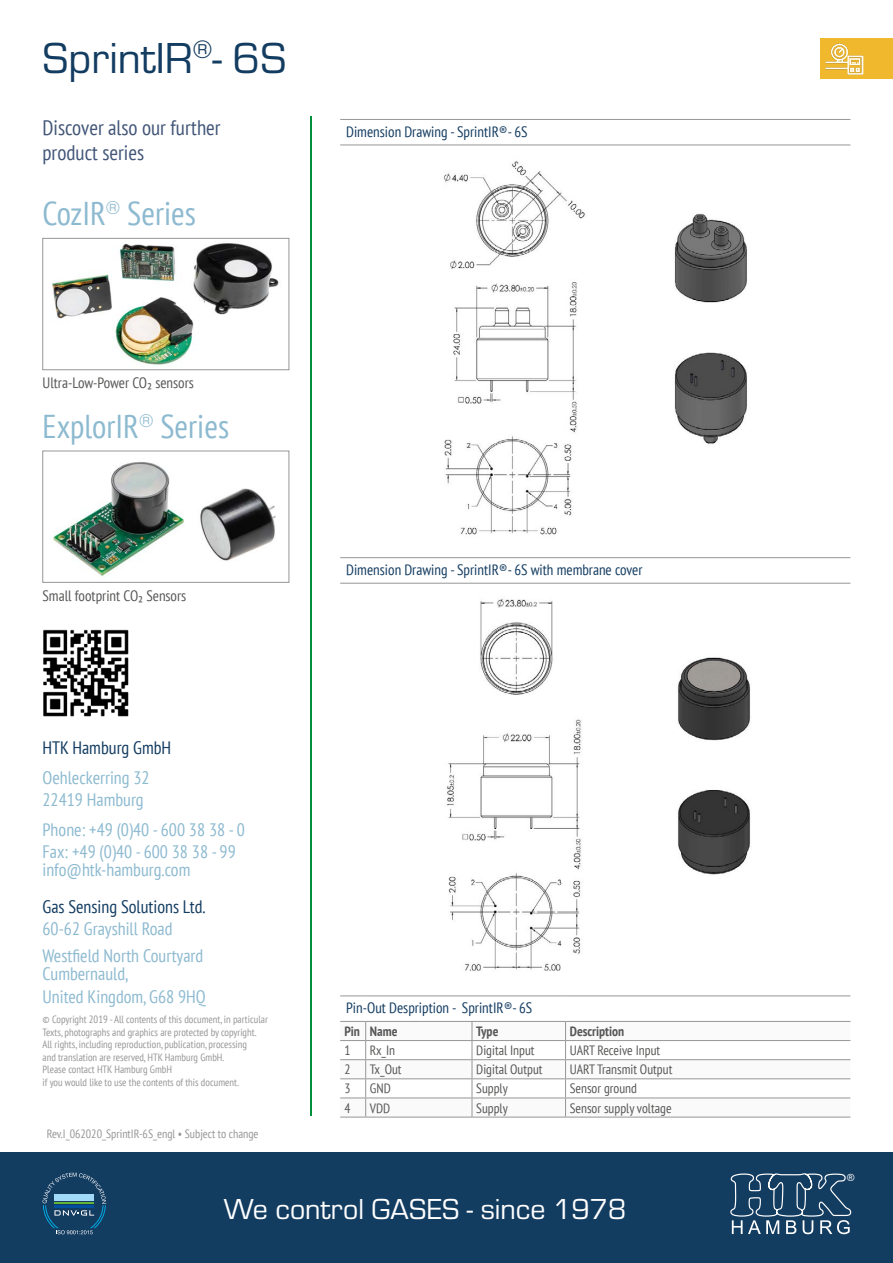
<style>
.page{position:relative;width:893px;height:1263px;background:#fff}
.page>*{position:absolute;margin:0;border:0;box-sizing:border-box;transform-origin:0 0}
.t1{font:45px "Eurostile";color:#133c61}
.t2{font:condensed 33px "PT Sans";color:#8dbad0}
.t3{font:30px "Eurostile";color:#fff}
.t4{font:condensed 21px/25.2px "PT Sans";color:#425678}
.t5{font:condensed 18px/22px "PT Sans";color:#8dbad0}
.t6{font:condensed 18px "PT Sans";color:#133c61}
.t7{font:condensed 15px "PT Sans";color:#133c61}
.t8{font:condensed 15px "PT Sans";color:#575756}
.t9{font:condensed 13.5px "PT Sans";color:#575756}
.t10{font:700 condensed 13.5px "PT Sans";color:#575756}
.t11{font:condensed 12px "PT Sans";color:#969696}
.t12{font:condensed 10.5px/12.6px "PT Sans";color:#969696}
.t13{font:9.9px "Arial";color:#fff}
</style>
<div class="page">
<hr style="left:310px;top:116px;width:2px;height:999px;background:#009039">
<div style="left:0;top:1152px;width:893px;height:111px;background:#133c61"></div>
<svg style="left:43px;top:1172px;width:63px;height:62px"></svg>
<svg style="left:730px;top:1173px;width:122px;height:61px"></svg>
<div style="left:821px;top:38px;width:72px;height:41px;background:#f0b82c"></div>
<img style="left:825px;top:43px;width:39px;height:31px">
<img style="left:43px;top:629px;width:86px;height:87px">
<img style="left:443px;top:161px;width:304px;height:374px">
<hr style="left:340px;top:119px;width:510px;height:1px;background:#969696">
<hr style="left:340px;top:145px;width:510px;height:1px;background:#969696">
<img style="left:447px;top:598px;width:304px;height:373px">
<hr style="left:340px;top:557px;width:510px;height:1px;background:#969696">
<hr style="left:340px;top:583px;width:510px;height:1px;background:#969696">
<img style="left:52px;top:243px;width:227px;height:124px">
<div style="left:43px;top:238px;width:246px;height:132px;border:1px solid #969696"></div>
<img style="left:53px;top:462px;width:223px;height:115px">
<div style="left:43px;top:451px;width:246px;height:132px;border:1px solid #969696"></div>
<svg style="left:340px;top:995px;width:26px;height:1px"></svg>
<hr style="left:366px;top:995px;width:106px;height:1px;background:#969696">
<hr style="left:472px;top:995px;width:94px;height:1px;background:#969696">
<hr style="left:566px;top:995px;width:284px;height:1px;background:#969696">
<svg style="left:340px;top:1021px;width:510px;height:97px"></svg>
<hr style="left:366px;top:1117px;width:106px;height:1px;background:#969696">
<hr style="left:472px;top:1117px;width:94px;height:1px;background:#969696">
<hr style="left:566px;top:1117px;width:284px;height:1px;background:#969696">
<h1 class="t1" style="left:43px;top:34px;width:245px">SprintIR<sup>®</sup>- 6S</h1>
<h3 class="t4" style="left:43px;top:115px;width:180px">Discover also our further product series</h3>
<h2 class="t2" style="left:43px;top:192px;width:155px">CozIR<sup>®</sup> Series</h2>
<h3 class="t7" style="left:346px;top:122px;width:183px">Dimension Drawing - SprintIR®- 6S</h3>
<h3 class="t8" style="left:43px;top:373px;width:153px">Ultra-Low-Power CO₂ sensors</h3>
<h2 class="t2" style="left:43px;top:405px;width:188px">ExplorIR<sup>®</sup> Series</h2>
<h3 class="t8" style="left:43px;top:586px;width:145px">Small footprint CO₂ Sensors</h3>
<h3 class="t6" style="left:43px;top:736px;width:130px">HTK Hamburg GmbH</h3>
<h3 class="t5" style="left:43px;top:766px;width:109px">Oehleckerring 32<br>22419 Hamburg</h3>
<h3 class="t5" style="left:43px;top:818px;width:204px">Phone: +49 (0)40 - 600 38 38 - 0<br>Fax: +49 (0)40 - 600 38 38 - 99</h3>
<h3 class="t5" style="left:43px;top:858px;width:149px">info@htk-hamburg.com</h3>
<h3 class="t6" style="left:43px;top:895px;width:165px">Gas Sensing Solutions Ltd.</h3>
<h3 class="t5" style="left:43px;top:916px;width:162px;line-height:26.1px">60-62 Grayshill Road<br>Westfield North Courtyard</h3>
<h3 class="t5" style="left:43px;top:962px;width:165px;line-height:22.5px">Cumbernauld,<br>United Kingdom, G68 9HQ</h3>
<p class="t12" style="left:43px;top:1013px;width:227px">© Copyright 2019 - All contents of this document, in particular Texts, photographs and graphics are protected by copyright.<br>All rights, including reproduction, publication, processing<br>and translation are reserved, HTK Hamburg GmbH.<br>Please contact HTK Hamburg GmbH<br>if you would like to use the contents of this document.</p>
<p class="t11" style="left:47px;top:1126px;width:213px">Rev.I_062020_SprintIR-6S_engl • Subject to change</p>
<h3 class="t7" style="left:346px;top:560px;width:298px">Dimension Drawing - SprintIR®- 6S with membrane cover</h3>
<h3 class="t7" style="left:346px;top:998px;width:188px">Pin-Out Despription - SprintIR®- 6S</h3>
<p class="t10" style="left:344px;top:1022px;width:55px">Pin Name</p>
<p class="t10" style="left:476px;top:1022px;width:24px">Type</p>
<p class="t10" style="left:570px;top:1022px;width:56px">Description</p>
<p class="t9" style="left:344px;top:1042px;width:8px">1</p>
<p class="t9" style="left:370px;top:1042px;width:27px">Rx_In</p>
<p class="t9" style="left:476px;top:1042px;width:60px">Digital Input</p>
<p class="t9" style="left:570px;top:1042px;width:92px">UART Receive Input</p>
<p class="t9" style="left:344px;top:1061px;width:8px">2</p>
<p class="t9" style="left:370px;top:1061px;width:33px">Tx_Out</p>
<p class="t9" style="left:476px;top:1061px;width:68px">Digital Output</p>
<p class="t9" style="left:570px;top:1061px;width:104px">UART Transmit Output</p>
<p class="t9" style="left:344px;top:1080px;width:8px">3</p>
<p class="t9" style="left:370px;top:1080px;width:22px">GND</p>
<p class="t9" style="left:476px;top:1080px;width:33px">Supply</p>
<p class="t9" style="left:570px;top:1080px;width:69px">Sensor ground</p>
<p class="t9" style="left:344px;top:1099px;width:8px">4</p>
<p class="t9" style="left:370px;top:1099px;width:22px">VDD</p>
<p class="t9" style="left:476px;top:1099px;width:33px">Supply</p>
<p class="t9" style="left:570px;top:1099px;width:103px">Sensor supply voltage</p>
<h3 class="t3" style="left:224px;top:1193px;width:404px">We control GASES - since 1978</h3>
<p class="t13" style="left:847px;top:1171px;width:9px">®</p>
</div>
